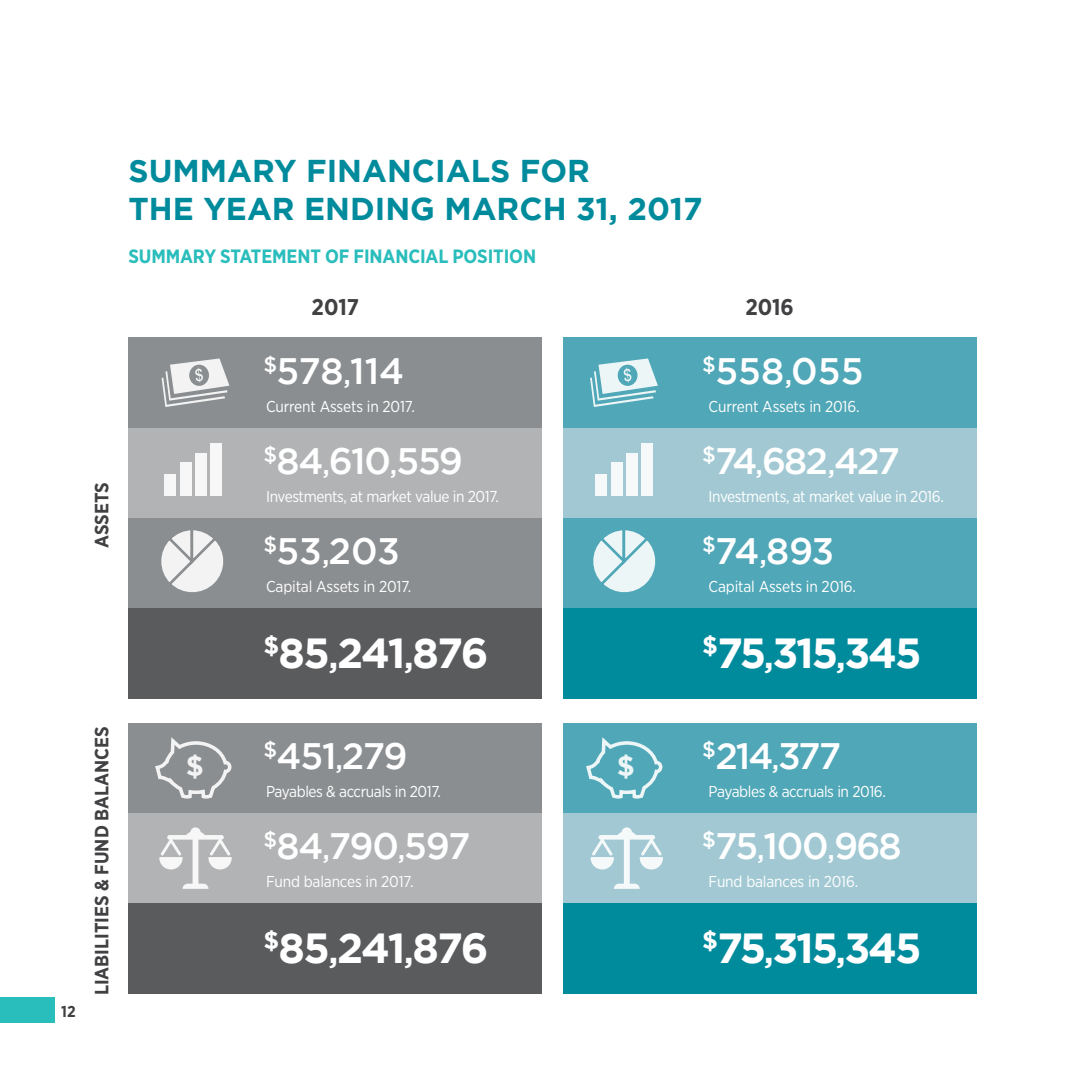
<style>
.page{position:relative;width:1071px;height:1071px;background:#fff}
.page>*{position:absolute;margin:0;border:0;box-sizing:border-box;transform-origin:0 0}
.t1{font:700 42px "Gotham";letter-spacing:-.055em;color:#fff}
.t2{font:500 36.75px "Gotham";letter-spacing:-.035em;color:#fff}
.t3{font:700 31.5px/37.8px "Gotham";color:#008b9d}
.t4{font:700 28px "Gotham";color:#fff}
.t5{font:700 22.75px "Gotham Narrow";color:#414042}
.t6{font:700 19.25px "Gotham Narrow";letter-spacing:-.01em;color:#29bdbc}
.t7{font:700 19.25px "Gotham Narrow";color:#414042}
.t8{font:15.75px "Gotham Narrow";letter-spacing:-.015em;color:#fff}
.t9{font:700 15.75px "Gotham Narrow";color:#414042}
.s1{font-size:28px}
.s2{font-size:33.25px}
</style>
<div class="page">
<div style="left:129px;top:338px;width:413px;height:90px;background:#8b8e90"></div>
<div style="left:129px;top:428px;width:413px;height:90px;background:#b1b3b5"></div>
<div style="left:129px;top:723px;width:413px;height:90px;background:#8b8e90"></div>
<div style="left:129px;top:518px;width:413px;height:90px;background:#8b8e90"></div>
<div style="left:129px;top:813px;width:413px;height:91px;background:#b1b3b5"></div>
<div style="left:129px;top:608px;width:413px;height:91px;background:#5a5b5d"></div>
<div style="left:129px;top:904px;width:413px;height:90px;background:#5a5b5d"></div>
<div style="left:563px;top:338px;width:413px;height:90px;background:#50a7b7"></div>
<div style="left:563px;top:428px;width:413px;height:90px;background:#a2c9d3"></div>
<div style="left:563px;top:723px;width:413px;height:90px;background:#50a7b7"></div>
<div style="left:563px;top:518px;width:413px;height:90px;background:#50a7b7"></div>
<div style="left:563px;top:813px;width:413px;height:91px;background:#a2c9d3"></div>
<div style="left:563px;top:608px;width:413px;height:91px;background:#008b9d"></div>
<div style="left:563px;top:904px;width:413px;height:90px;background:#008b9d"></div>
<svg style="left:162px;top:358px;width:67px;height:49px"></svg>
<svg style="left:590px;top:358px;width:68px;height:49px"></svg>
<div style="left:0;top:997px;width:54px;height:25px;background:#29bdbc"></div>
<div style="left:211px;top:444px;width:11px;height:52px;background:#f7f7f7"></div>
<div style="left:196px;top:454px;width:11px;height:42px;background:#f7f7f7"></div>
<div style="left:180px;top:462px;width:12px;height:34px;background:#f7f7f7"></div>
<div style="left:164px;top:474px;width:12px;height:22px;background:#f7f7f7"></div>
<div style="left:641px;top:444px;width:12px;height:52px;background:#f5f9fa"></div>
<div style="left:626px;top:454px;width:11px;height:42px;background:#f5f9fa"></div>
<div style="left:611px;top:462px;width:12px;height:34px;background:#f5f9fa"></div>
<div style="left:595px;top:474px;width:11px;height:22px;background:#f5f9fa"></div>
<svg style="left:593px;top:530px;width:63px;height:63px"></svg>
<svg style="left:161px;top:530px;width:63px;height:63px"></svg>
<svg style="left:155px;top:737px;width:77px;height:62px"></svg>
<div style="left:176px;top:750px;width:38px;height:34px;background:#8b8e90;border-radius:50%"></div>
<svg style="left:586px;top:737px;width:77px;height:62px"></svg>
<div style="left:607px;top:750px;width:38px;height:34px;background:#50a7b7;border-radius:50%"></div>
<svg style="left:159px;top:827px;width:73px;height:62px"></svg>
<svg style="left:591px;top:827px;width:72px;height:62px"></svg>
<p class="t7" style="left:89px;top:548px;width:67px;rotate:-90deg">ASSETS</p>
<h3 class="t3" style="left:129px;top:151px;width:576px">SUMMARY FINANCIALS FOR<br>THE YEAR ENDING MARCH 31, 2017</h3>
<p class="t6" style="left:129px;top:243px;width:409px">SUMMARY STATEMENT OF FINANCIAL POSITION</p>
<h3 class="t5" style="left:312px;top:292px;width:49px">2017</h3>
<h3 class="t5" style="left:745px;top:292px;width:50px">2016</h3>
<h2 class="t2" style="left:264px;top:350px;width:142px"><sup>$</sup>578<span class="s1">,</span>114</h2>
<h2 class="t2" style="left:702px;top:350px;width:163px"><sup>$</sup>558<span class="s1">,</span>055</h2>
<p class="t8" style="left:266px;top:397px;width:150px">Current Assets in 2017.</p>
<p class="t8" style="left:709px;top:396px;width:153px">Current Assets in 2016.</p>
<h2 class="t2" style="left:264px;top:440px;width:201px"><sup>$</sup>84<span class="s1">,</span>610<span class="s1">,</span>559</h2>
<h2 class="t2" style="left:702px;top:440px;width:199px"><sup>$</sup>74<span class="s1">,</span>682<span class="s1">,</span>427</h2>
<p class="t8" style="left:266px;top:487px;width:235px">Investments, at market value in 2017.</p>
<p class="t8" style="left:709px;top:487px;width:237px">Investments, at market value in 2016.</p>
<h2 class="t2" style="left:264px;top:530px;width:138px"><sup>$</sup>53<span class="s1">,</span>203</h2>
<h2 class="t2" style="left:702px;top:530px;width:133px"><sup>$</sup>74<span class="s1">,</span>893</h2>
<p class="t8" style="left:266px;top:577px;width:147px">Capital Assets in 2017.</p>
<p class="t8" style="left:709px;top:577px;width:149px">Capital Assets in 2016.</p>
<h1 class="t1" style="left:264px;top:629px;width:227px"><sup>$</sup>85<span class="s2">,</span>241<span class="s2">,</span>876</h1>
<h1 class="t1" style="left:702px;top:629px;width:221px"><sup>$</sup>75<span class="s2">,</span>315<span class="s2">,</span>345</h1>
<p class="t9" style="left:61px;top:1001px;width:16px">12</p>
<p class="t7" style="left:89px;top:995px;width:270px;rotate:-90deg">LIABILITIES &amp; FUND BALANCES</p>
<h2 class="t2" style="left:264px;top:735px;width:146px"><sup>$</sup>451<span class="s1">,</span>279</h2>
<h3 class="t4" style="left:186px;top:750px;width:20px">$</h3>
<h3 class="t4" style="left:617px;top:750px;width:20px">$</h3>
<h2 class="t2" style="left:702px;top:735px;width:140px"><sup>$</sup>214<span class="s1">,</span>377</h2>
<p class="t8" style="left:266px;top:782px;width:177px">Payables &amp; accruals in 2017.</p>
<p class="t8" style="left:709px;top:782px;width:179px">Payables &amp; accruals in 2016.</p>
<h2 class="t2" style="left:264px;top:826px;width:208px"><sup>$</sup>84<span class="s1">,</span>790<span class="s1">,</span>597</h2>
<h2 class="t2" style="left:702px;top:826px;width:201px"><sup>$</sup>75<span class="s1">,</span>100<span class="s1">,</span>968</h2>
<p class="t8" style="left:266px;top:872px;width:149px">Fund balances in 2017.</p>
<p class="t8" style="left:709px;top:872px;width:151px">Fund balances in 2016.</p>
<h1 class="t1" style="left:264px;top:924px;width:227px"><sup>$</sup>85<span class="s2">,</span>241<span class="s2">,</span>876</h1>
<h1 class="t1" style="left:702px;top:924px;width:221px"><sup>$</sup>75<span class="s2">,</span>315<span class="s2">,</span>345</h1>
<p class="t8" style="left:712px;top:928px;width:151px">Fund balances in 2016.</p>
</div>
